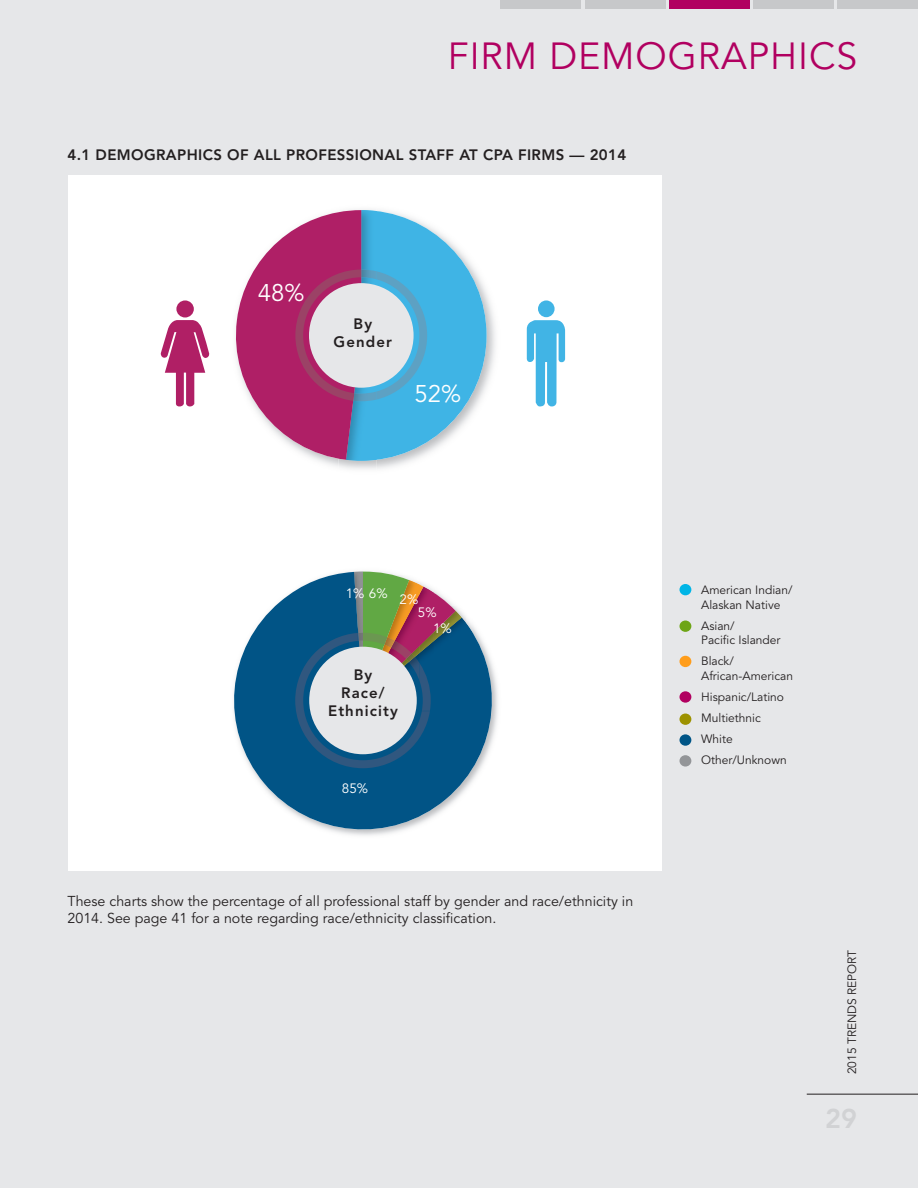
<style>
.page{position:relative;width:918px;height:1188px;background:#e6e7e9}
.page>*{position:absolute;margin:0;border:0;box-sizing:border-box;transform-origin:0 0}
.Top_RIGHT__Section_H{font:37.5px "Avenir LT Pro";letter-spacing:.025em;color:#b10060}
.t1{font:800 27px "Avenir LT Pro";color:#d1d2d4}
.Chart_Titles{font:24px "Avenir LT Pro";color:#fff}
.Chart_Titles-2{font:800 15px "Avenir LT Pro";letter-spacing:.025em;color:#231f20}
.Chart_Titles__Subhea{font:800 15px/18px "Avenir LT Pro";letter-spacing:.075em;color:#231f20;text-align:center}
.Chart_description{font:14.25px/16.5px "Avenir LT Pro";color:#231f20}
.Chart_Titles-3{font:13.5px "Avenir LT Pro";color:#fff}
.Chart_Titles-4{font:12px/14.4px "Avenir LT Pro";color:#231f20}
</style>
<div class="page">
<hr style="left:807px;top:1094px;width:111px;height:1px;background:#231f20">
<div style="left:68px;top:176px;width:594px;height:695px;background:#fff"></div>
<svg style="left:234px;top:590px;width:264px;height:246px;fill:#015486"></svg>
<img style="left:466px;top:606px;width:6px;height:17px">
<img style="left:466px;top:623px;width:6px;height:88px">
<img style="left:462px;top:590px;width:4px;height:16px">
<img style="left:462px;top:606px;width:4px;height:12px">
<img style="left:462px;top:618px;width:4px;height:93px">
<svg style="left:295px;top:571px;width:167px;height:197px;background:#41697f"></svg>
<div style="left:309px;top:647px;width:108px;height:107px;background:#e6e7e9;border-radius:50%"></div>
<div style="left:679px;top:584px;width:12px;height:11px;background:#00b5e6;border-radius:50%"></div>
<div style="left:679px;top:621px;width:12px;height:11px;background:#6ea516;border-radius:50%"></div>
<div style="left:679px;top:656px;width:12px;height:11px;background:#ff9d1b;border-radius:50%"></div>
<div style="left:679px;top:691px;width:12px;height:12px;background:#b10060;border-radius:50%"></div>
<div style="left:679px;top:714px;width:12px;height:11px;background:#9d9200;border-radius:50%"></div>
<div style="left:679px;top:734px;width:12px;height:12px;background:#005587;border-radius:50%"></div>
<div style="left:679px;top:755px;width:12px;height:12px;background:#939598;border-radius:50%"></div>
<div style="left:500px;top:0;width:81px;height:9px;background:#c7c8ca"></div>
<div style="left:585px;top:0;width:81px;height:9px;background:#c7c8ca"></div>
<div style="left:669px;top:0;width:81px;height:9px;background:#b10060"></div>
<div style="left:753px;top:0;width:81px;height:9px;background:#c7c8ca"></div>
<div style="left:837px;top:0;width:81px;height:9px;background:#c7c8ca"></div>
<img style="left:339px;top:207px;width:38px;height:265px">
<svg style="left:233px;top:210px;width:254px;height:251px"></svg>
<div style="left:309px;top:283px;width:105px;height:105px;background:#e6e7e9;border-radius:50%"></div>
<svg style="left:161px;top:320px;width:49px;height:86px"></svg>
<div style="left:176px;top:300px;width:18px;height:17px;background:#b01f65;border-radius:50%"></div>
<svg style="left:527px;top:320px;width:38px;height:86px"></svg>
<div style="left:538px;top:300px;width:17px;height:17px;background:#41b4e5;border-radius:50%"></div>
<p class="Top_RIGHT__Section_H" style="left:448px;top:34px;width:411px">FIRM DEMOGRAPHICS</p>
<p class="Chart_Titles-2" style="left:68px;top:146px;width:560px">4.1 DEMOGRAPHICS OF ALL PROFESSIONAL STAFF AT CPA FIRMS — 2014</p>
<p class="Chart_Titles" style="left:258px;top:279px;width:48px">48%</p>
<p class="Chart_Titles__Subhea" style="left:334px;top:315px;width:60px">By<br>Gender</p>
<p class="Chart_Titles" style="left:414px;top:379px;width:48px">52%</p>
<p class="Chart_Titles-3" style="left:346px;top:585px;width:43px">1% 6%</p>
<p class="Chart_Titles-3" style="left:400px;top:592px;width:20px">2%</p>
<p class="Chart_Titles-3" style="left:418px;top:604px;width:20px">5%</p>
<p class="Chart_Titles-3" style="left:433px;top:621px;width:20px">1%</p>
<p class="Chart_Titles__Subhea" style="left:328px;top:666px;width:71px">By<br>Race/<br>Ethnicity</p>
<p class="Chart_Titles-3" style="left:342px;top:780px;width:28px">85%</p>
<p class="Chart_description" style="left:68px;top:894px;width:567px">These charts show the percentage of all professional staff by gender and race/ethnicity in<br>2014. See page 41 for a note regarding race/ethnicity classification.</p>
<p class="Chart_Titles-4" style="left:701px;top:583px;width:93px">American Indian/<br>Alaskan Native</p>
<p class="Chart_Titles-4" style="left:701px;top:619px;width:81px">Asian/<br>Pacific Islander</p>
<p class="Chart_Titles-4" style="left:701px;top:654px;width:94px">Black/<br>African-American</p>
<p class="Chart_Titles-4" style="left:701px;top:690px;width:84px">Hispanic/Latino</p>
<p class="Chart_Titles-4" style="left:701px;top:711px;width:61px">Multiethnic</p>
<p class="Chart_Titles-4" style="left:701px;top:732px;width:33px">White</p>
<p class="Chart_Titles-4" style="left:701px;top:753px;width:87px">Other/Unknown</p>
<p class="Chart_Titles-4" style="left:845px;top:1074px;width:126px;rotate:-90deg">2015 TRENDS REPORT</p>
<h2 class="t1" style="left:825px;top:1103px;width:33px">29</h2>
</div>
